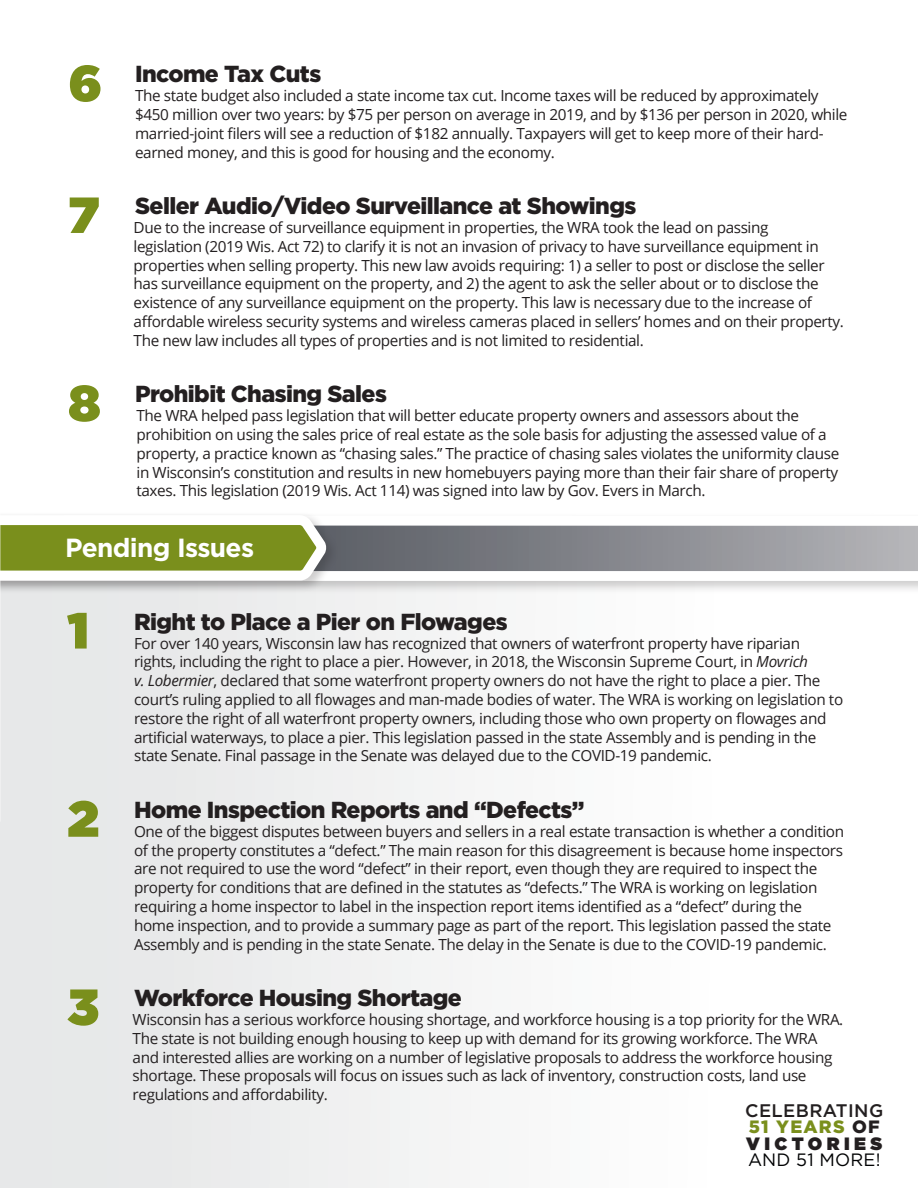
<style>
.page{position:relative;width:918px;height:1188px;background:#fff}
.page>*{position:absolute;margin:0;border:0;box-sizing:border-box;transform-origin:0 0}
.toc_section_heading{font:700 26.25px "Gotham";letter-spacing:-.025em;color:#fff}
.Leg_Report_-_Issue{font:900 23.1px "Gotham";letter-spacing:-.025em;color:#231f20}
.Leg_Report_-_Issue-2{font:500 18.15px "Gotham";letter-spacing:.02em;color:#231f20}
.Leg_Report_-_Issue-3{font:900 17.85px/16.5px "Gotham";letter-spacing:.25em;color:#231f20}
.Leg_Report_-_Issue-4{font:17.85px "Gotham";letter-spacing:.01em;color:#010203}
.t1{font:15.3px/18.8px "Open Sans";letter-spacing:-.025em;color:#231f20}
.s1{font-size:50.7px;color:#7a8f1c}
.s2{font-style:italic}
.s3{color:#7a8f1c}
.s4{font-style:inherit}
</style>
<div class="page">
<div style="left:0;top:559px;width:773px;height:629px;background:linear-gradient(to right,#e4e5e6,#fff)"></div>
<div style="left:0;top:512px;width:918px;height:82px;background:#231f20;opacity:.22"></div>
<svg style="left:339px;top:514px;width:579px;height:68px"></svg>
<div style="left:0;top:512px;width:339px;height:81px;background:#231f20;opacity:.22"></div>
<svg style="left:0;top:512px;width:328px;height:310px;background:#d9ddce"></svg>
<p class="Leg_Report_-_Issue" style="left:68px;top:60px;width:254px"><span class="s1">6</span> Income Tax Cuts</p>
<p class="t1" style="left:135px;top:86px;width:714px">The state budget also included a state income tax cut. Income taxes will be reduced by approximately $450 million over two years: by $75 per person on average in 2019, and by $136 per person in 2020, while married-joint filers will see a reduction of $182 annually. Taxpayers will get to keep more of their hard&shy;earned money, and this is good for housing and the economy.</p>
<p class="Leg_Report_-_Issue" style="left:68px;top:192px;width:569px"><span class="s1">7</span> Seller Audio/Video Surveillance at Showings</p>
<p class="t1" style="left:134px;top:218px;width:712px">Due to the increase of surveillance equipment in properties, the WRA took the lead on passing<br>legislation (2019 Wis. Act 72) to clarify it is not an invasion of privacy to have surveillance equipment in properties when selling property. This new law avoids requiring: 1) a seller to post or disclose the seller has surveillance equipment on the property, and 2) the agent to ask the seller about or to disclose the existence of any surveillance equipment on the property. This law is necessary due to the increase of affordable wireless security systems and wireless cameras placed in sellers’ homes and on their property.<br>The new law includes all types of properties and is not limited to residential.</p>
<p class="Leg_Report_-_Issue" style="left:68px;top:380px;width:320px"><span class="s1">8</span> Prohibit Chasing Sales</p>
<p class="t1" style="left:137px;top:406px;width:704px">The WRA helped pass legislation that will better educate property owners and assessors about the prohibition on using the sales price of real estate as the sole basis for adjusting the assessed value of a property, a practice known as “chasing sales.” The practice of chasing sales violates the uniformity clause in Wisconsin’s constitution and results in new homebuyers paying more than their fair share of property taxes. This legislation (2019 Wis. Act 114) was signed into law by Gov. Evers in March.</p>
<p class="toc_section_heading" style="left:65px;top:530px;width:191px">Pending Issues</p>
<p class="Leg_Report_-_Issue" style="left:68px;top:608px;width:442px"><span class="s1">1</span> Right to Place a Pier on Flowages</p>
<p class="t1" style="left:134px;top:633px;width:711px">For over 140 years, Wisconsin law has recognized that owners of waterfront property have riparian rights, including the right to place a pier. However, in 2018, the Wisconsin Supreme Court, in <span class="s2">Movrich<br>v. Lobermier</span>, declared that some waterfront property owners do not have the right to place a pier. The court’s ruling applied to all flowages and man-made bodies of water. The WRA is working on legislation to restore the right of all waterfront property owners, including those who own property on flowages and artificial waterways, to place a pier. This legislation passed in the state Assembly and is pending in the state Senate. Final passage in the Senate was delayed due to the COVID-19 pandemic.</p>
<p class="Leg_Report_-_Issue" style="left:68px;top:796px;width:519px"><span class="s1">2</span> Home Inspection Reports and “Defects”</p>
<p class="t1" style="left:134px;top:821px;width:712px">One of the biggest disputes between buyers and sellers in a real estate transaction is whether a condition of the property constitutes a “defect.” The main reason for this disagreement is because home inspectors are not required to use the word “defect” in their report, even though they are required to inspect the property for conditions that are defined in the statutes as “defects.” The WRA is working on legislation requiring a home inspector to label in the inspection report items identified as a “defect” during the home inspection, and to provide a summary page as part of the report. This legislation passed the state Assembly and is pending in the state Senate. The delay in the Senate is due to the COVID-19 pandemic.</p>
<p class="Leg_Report_-_Issue" style="left:68px;top:984px;width:396px"><span class="s1">3</span> Workforce Housing Shortage</p>
<p class="t1" style="left:133px;top:1010px;width:712px">Wisconsin has a serious workforce housing shortage, and workforce housing is a top priority for the WRA.<br>The state is not building enough housing to keep up with demand for its growing workforce. The WRA and interested allies are working on a number of legislative proposals to address the workforce housing shortage. These proposals will focus on issues such as lack of inventory, construction costs, land use regulations and affordability.</p>
<p class="Leg_Report_-_Issue-2" style="left:745px;top:1098px;width:139px">CELEBRATING</p>
<p class="Leg_Report_-_Issue-3" style="left:746px;top:1118px;width:138px"><span class="s3">51 YEARS</span> <span class="s4">OF<br></span>VICTORIES</p>
<p class="Leg_Report_-_Issue-4" style="left:748px;top:1148px;width:134px">AND 51 MORE!</p>
</div>
